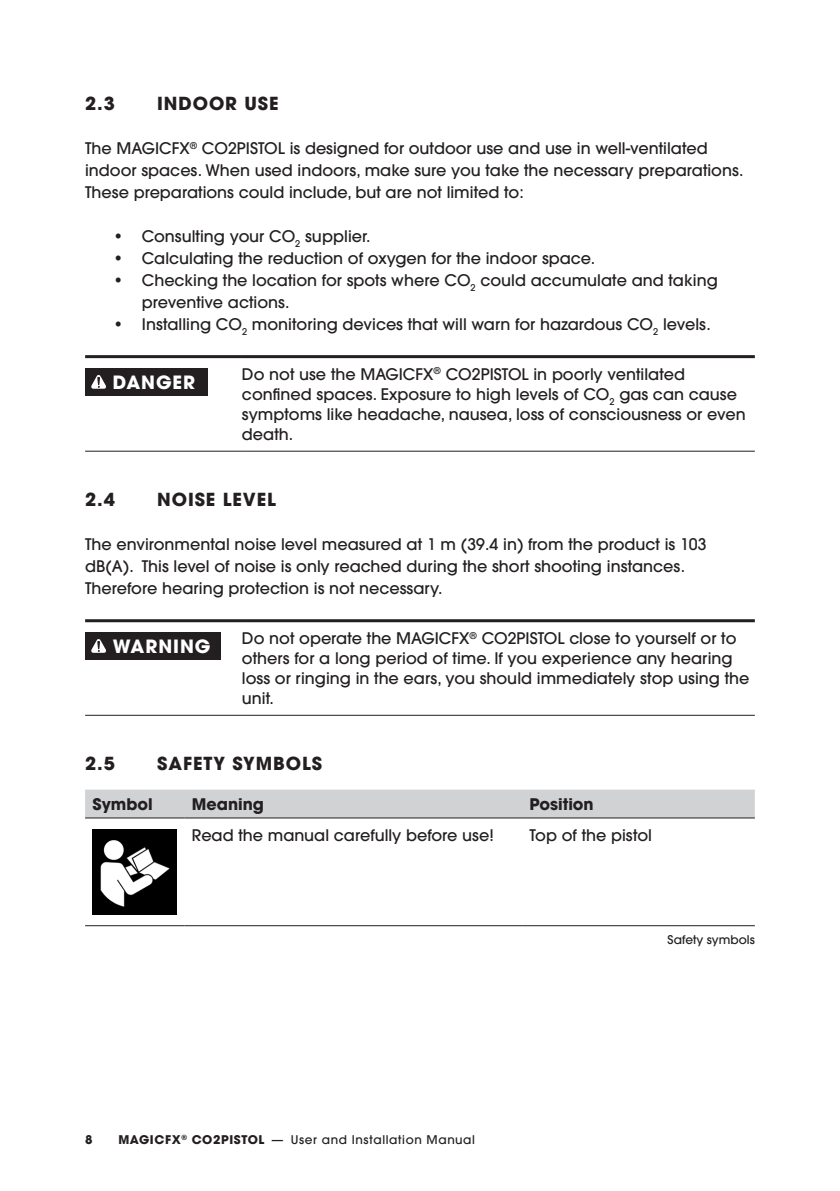
<style>
.page{position:relative;width:840px;height:1191px;background:#fff}
.page>*{position:absolute;margin:0;border:0;box-sizing:border-box;transform-origin:0 0}
.t1{font:700 18.4px "ITC Avant Garde Pro";letter-spacing:.05em;color:#fff}
.t2{font:700 18px "ITC Avant Garde Pro";letter-spacing:.05em;color:#231f20}
.Table_text{font:500 16px/20px "ITC Avant Garde Pro";color:#231f20}
.Table_Col_Head{font:700 16px "ITC Avant Garde Pro";color:#231f20}
.t3{font:500 12px "ITC Avant Garde Pro";letter-spacing:.05em;color:#231f20}
.t4{font:500 12px "ITC Avant Garde Pro";color:#231f20}
.t5{font:700 12px "ITC Avant Garde Pro";color:#231f20}
.s1{font-weight:700}
</style>
<div class="page">
<hr style="left:85px;top:451px;width:157px;height:1px;background:#231f20">
<hr style="left:242px;top:451px;width:512px;height:1px;background:#231f20">
<hr style="left:85px;top:355px;width:157px;height:3px;background:#231f20">
<hr style="left:242px;top:355px;width:512px;height:3px;background:#231f20">
<div style="left:85px;top:368px;width:122px;height:28px;background:#231f20"></div>
<svg style="left:91px;top:375px;width:15px;height:14px"></svg>
<hr style="left:85px;top:715px;width:157px;height:1px;background:#231f20">
<hr style="left:242px;top:715px;width:512px;height:1px;background:#231f20">
<hr style="left:85px;top:619px;width:157px;height:3px;background:#231f20">
<hr style="left:242px;top:619px;width:512px;height:3px;background:#231f20">
<div style="left:85px;top:632px;width:136px;height:28px;background:#231f20"></div>
<svg style="left:91px;top:639px;width:15px;height:14px"></svg>
<div style="left:85px;top:789px;width:669px;height:28px;background:#d1d2d4"></div>
<hr style="left:85px;top:817px;width:99px;height:1px;background:#231f20">
<hr style="left:184px;top:817px;width:338px;height:1px;background:#231f20">
<hr style="left:522px;top:817px;width:232px;height:1px;background:#231f20">
<hr style="left:85px;top:925px;width:99px;height:1px;background:#231f20">
<hr style="left:184px;top:925px;width:338px;height:1px;background:#231f20">
<hr style="left:522px;top:925px;width:232px;height:1px;background:#231f20">
<img style="left:92px;top:829px;width:85px;height:85px">
<p class="t2" style="left:85px;top:91px;width:31px">2.3</p>
<p class="t2" style="left:157px;top:91px;width:123px">INDOOR USE</p>
<p class="Table_text" style="left:85px;top:137px;width:659px;line-height:22px">The MAGICFX<sup>®</sup> CO2PISTOL is designed for outdoor use and use in well-ventilated indoor spaces. When used indoors, make sure you take the necessary preparations.<br>These preparations could include, but are not limited to:</p>
<p class="Table_text" style="left:113px;top:226px;width:258px">• Consulting your CO<sub>2</sub> supplier.</p>
<p class="Table_text" style="left:113px;top:248px;width:483px">• Calculating the reduction of oxygen for the indoor space.</p>
<p class="Table_text" style="left:142px;top:269px;width:577px;line-height:22px;text-indent:-28px">• Checking the location for spots where CO<sub>2</sub> could accumulate and taking preventive actions.</p>
<p class="Table_text" style="left:113px;top:314px;width:598px">• Installing CO<sub>2</sub> monitoring devices that will warn for hazardous CO<sub>2</sub> levels.</p>
<p class="t1" style="left:113px;top:369px;width:84px">DANGER</p>
<p class="Table_text" style="left:242px;top:364px;width:505px">Do not use the MAGICFX<sup>®</sup> CO2PISTOL in poorly ventilated confined spaces. Exposure to high levels of CO<sub>2</sub> gas can cause symptoms like headache, nausea, loss of consciousness or even death.</p>
<p class="t2" style="left:85px;top:487px;width:31px">2.4</p>
<p class="t2" style="left:157px;top:487px;width:120px">NOISE LEVEL</p>
<p class="Table_text" style="left:85px;top:533px;width:622px;line-height:22px">The environmental noise level measured at 1 m (39.4 in) from the product is 103 dB(A). This level of noise is only reached during the short shooting instances.<br>Therefore hearing protection is not necessary.</p>
<p class="t1" style="left:113px;top:633px;width:99px">WARNING</p>
<p class="Table_text" style="left:242px;top:628px;width:508px">Do not operate the MAGICFX<sup>®</sup> CO2PISTOL close to yourself or to others for a long period of time. If you experience any hearing loss or ringing in the ears, you should immediately stop using the unit.</p>
<p class="t2" style="left:85px;top:751px;width:31px">2.5</p>
<p class="t2" style="left:157px;top:751px;width:166px">SAFETY SYMBOLS</p>
<p class="Table_Col_Head" style="left:92px;top:793px;width:62px">Symbol</p>
<p class="Table_Col_Head" style="left:192px;top:793px;width:74px">Meaning</p>
<p class="Table_Col_Head" style="left:529px;top:793px;width:66px">Position</p>
<p class="Table_text" style="left:192px;top:825px;width:303px">Read the manual carefully before use!</p>
<p class="Table_text" style="left:529px;top:825px;width:124px">Top of the pistol</p>
<p class="t4" style="left:667px;top:932px;width:89px">Safety symbols</p>
<p class="t5" style="left:85px;top:1132px;width:9px">8</p>
<p class="t3" style="left:118px;top:1132px;width:358px"><span class="s1">MAGICFX</span><sup>®</sup> <span class="s1">CO2PISTOL</span> — User and Installation Manual</p>
</div>
